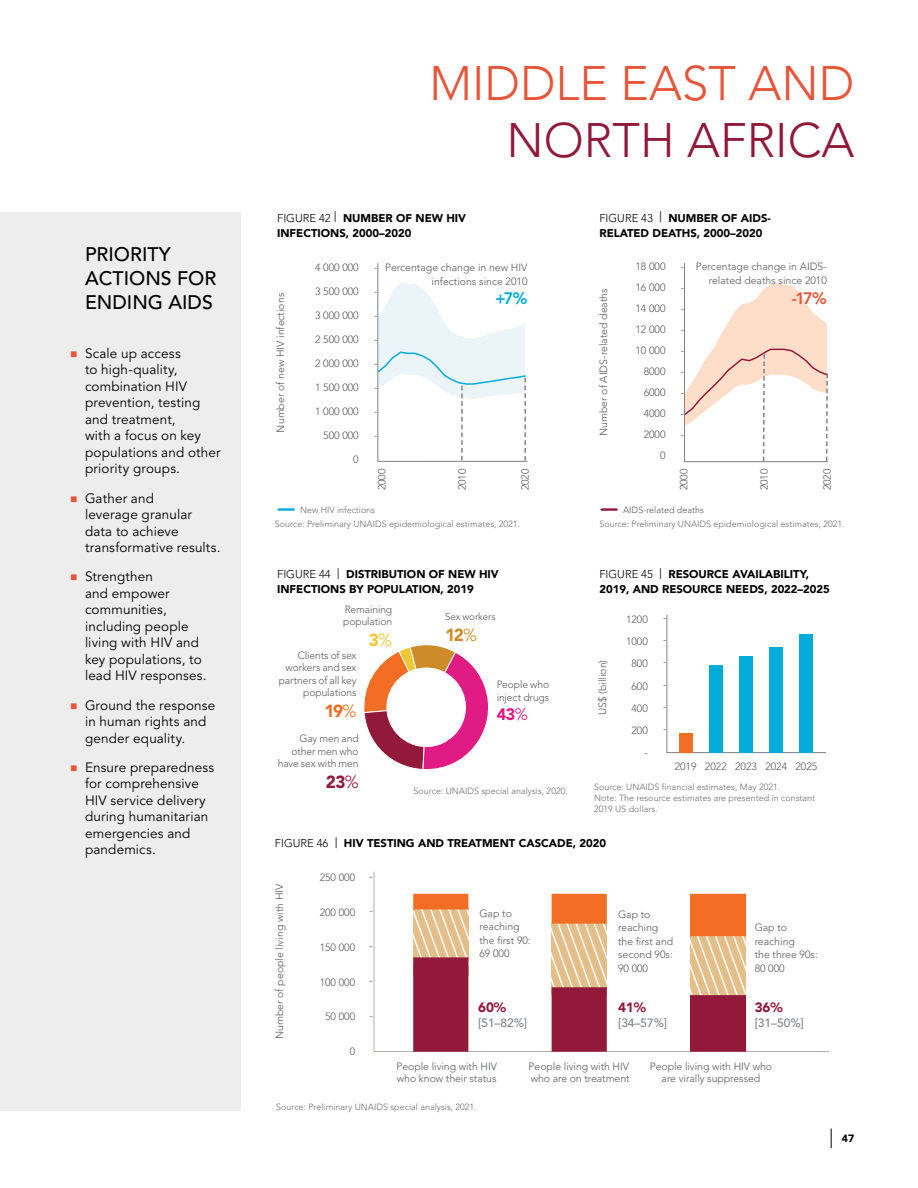
<style>
.page{position:relative;width:918px;height:1188px;background:#fff}
.page>*{position:absolute;margin:0;border:0;box-sizing:border-box;transform-origin:0 0}
.t1{font:300 48px "Avenir LT Std";color:#e65539}
.t2{font:300 48px "Avenir LT Std";color:#901839}
.t3{font:500 19.5px/24px "Avenir LT Std";color:#000}
.t4{font:900 17.4px "Avenir LT Std";color:#cd8b2a}
.t5{font:900 17.4px "Avenir LT Std";color:#91193a}
.t6{font:900 17.4px "Avenir LT Std";color:#f36e25}
.t7{font:900 17.4px "Avenir LT Std";color:#efc635}
.t8{font:800 16.5px "Avenir LT Std";color:#e65539}
.t9{font:800 16.5px "Avenir LT Std";color:#01add8}
.t10{font:900 16.5px "Avenir LT Std";color:#e01a85}
.t11{font:13.5px/16.5px "Avenir LT Std";letter-spacing:.01em;color:#000}
.t12{font:900 13.5px "Avenir LT";color:#901839}
.t13{font:500 12px "Avenir LT Std";letter-spacing:-.005em;color:#808285}
.t14{font:900 11.25px/15px "Avenir LT";color:#000}
.t15{font:300 10.5px/21px "Avenir LT Std";color:#58595b}
.t16{font:900 10.5px "Avenir LT Std";color:#000}
.t17{font:300 9.9px "Avenir LT Std";letter-spacing:-.005em;color:#58595b}
.t18{font:300 9px/10.8px "Avenir LT Std";color:#6d6e71}
.t19{font:300 9px "Avenir LT Std";color:#58595b}
.s1{font-family:"Avenir LT Std";font-weight:300}
.s2{font-family:"Ubuntu";font-weight:300}
.s3{font-weight:300}
</style>
<div class="page">
<svg style="left:831px;top:1129px;width:1px;height:19px"></svg>
<div style="left:0;top:213px;width:241px;height:898px;background:#ededee"></div>
<svg style="left:377px;top:263px;width:151px;height:199px"></svg>
<hr style="left:279px;top:508px;width:15px;height:3px;background:#01add8">
<hr style="left:602px;top:508px;width:15px;height:3px;background:#91193a">
<svg style="left:684px;top:263px;width:144px;height:200px"></svg>
<svg style="left:363px;top:644px;width:126px;height:126px"></svg>
<div style="left:387px;top:668px;width:78px;height:79px;background:#fff;border-radius:50%"></div>
<div style="left:387px;top:668px;width:79px;height:79px;border:1px solid #fff;border-radius:50%"></div>
<svg style="left:667px;top:614px;width:159px;height:139px"></svg>
<div style="left:679px;top:733px;width:13px;height:20px;background:#f36e25"></div>
<div style="left:709px;top:665px;width:13px;height:88px;background:#01add8"></div>
<div style="left:740px;top:656px;width:13px;height:97px;background:#01add8"></div>
<div style="left:770px;top:648px;width:13px;height:105px;background:#01add8"></div>
<div style="left:800px;top:635px;width:13px;height:118px;background:#01add8"></div>
<svg style="left:379px;top:893px;width:394px;height:159px"></svg>
<h2 class="t3" style="left:85px;top:243px;width:133px">PRIORITY<br>ACTIONS FOR<br>ENDING AIDS</h2>
<p class="t11" style="left:85px;top:345px;width:137px">Scale up access<br>to high-quality, combination HIV prevention, testing and treatment,<br>with a focus on key populations and other priority groups.</p>
<p class="t11" style="left:85px;top:490px;width:137px">Gather and<br>leverage granular data to achieve transformative results.</p>
<p class="t11" style="left:85px;top:569px;width:123px">Strengthen<br>and empower communities, including people living with HIV and key populations, to lead HIV responses.</p>
<p class="t11" style="left:85px;top:697px;width:132px">Ground the response in human rights and gender equality.</p>
<p class="t11" style="left:85px;top:759px;width:131px">Ensure preparedness for comprehensive<br>HIV service delivery during humanitarian emergencies and pandemics.</p>
<h1 class="t1" style="left:429px;top:55px;width:427px">MIDDLE EAST AND</h1>
<h1 class="t2" style="left:506px;top:112px;width:349px">NORTH AFRICA</h1>
<p class="t14" style="left:277px;top:210px;width:191px"><span class="s1">FIGURE 42</span> <span class="s2">|</span> NUMBER OF NEW HIV<br>INFECTIONS, 2000–2020</p>
<p class="t14" style="left:599px;top:210px;width:173px"><span class="s1">FIGURE 43</span> <span class="s2">|</span> NUMBER OF AIDS-<br>RELATED DEATHS, 2000–2020</p>
<p class="t15" style="left:385px;top:261px;width:144px;line-height:13.5px;text-align:right">Percentage change in new HIV infections since 2010</p>
<h3 class="t9" style="left:495px;top:289px;width:34px">+7%</h3>
<p class="t15" style="left:315px;top:257px;width:45px">4 000 000</p>
<p class="t15" style="left:315px;top:281px;width:45px">3 500 000</p>
<p class="t15" style="left:315px;top:305px;width:45px">3 000 000</p>
<p class="t15" style="left:315px;top:329px;width:45px">2 500 000</p>
<p class="t15" style="left:315px;top:353px;width:45px">2 000 000</p>
<p class="t15" style="left:315px;top:377px;width:45px">1 500 000</p>
<p class="t15" style="left:315px;top:401px;width:45px">1 000 000</p>
<p class="t15" style="left:323px;top:425px;width:37px">500 000</p>
<p class="t15" style="left:353px;top:449px;width:7px">0</p>
<p class="t15" style="left:374px;top:257px;width:5px">-</p>
<p class="t15" style="left:374px;top:281px;width:5px">-</p>
<p class="t15" style="left:374px;top:305px;width:5px">-</p>
<p class="t15" style="left:374px;top:329px;width:5px">-</p>
<p class="t15" style="left:374px;top:353px;width:5px">-</p>
<p class="t15" style="left:374px;top:377px;width:5px">-</p>
<p class="t15" style="left:374px;top:401px;width:5px">-</p>
<p class="t15" style="left:374px;top:425px;width:5px">-</p>
<p class="t15" style="left:270px;top:433px;width:141px;rotate:-90deg">Number of new HIV infections</p>
<p class="t15" style="left:593px;top:436px;width:149px;rotate:-90deg">Number of AIDS-related deaths</p>
<p class="t15" style="left:635px;top:256px;width:32px;text-align:right">18 000<br>16 000<br>14 000<br>12 000<br>10 000<br>8000<br>6000<br>4000<br>2000<br>0</p>
<p class="t15" style="left:681px;top:255px;width:5px;text-align:justify">- - - - - - - - -</p>
<p class="t15" style="left:696px;top:260px;width:133px;line-height:13.5px;text-align:right">Percentage change in AIDS&shy;related deaths since 2010</p>
<h3 class="t8" style="left:792px;top:288px;width:36px">-17%</h3>
<p class="t15" style="left:371px;top:490px;width:23px;rotate:-90deg">2000</p>
<p class="t15" style="left:452px;top:490px;width:23px;rotate:-90deg">2010</p>
<p class="t15" style="left:515px;top:490px;width:23px;rotate:-90deg">2020</p>
<p class="t15" style="left:673px;top:490px;width:23px;rotate:-90deg">2000</p>
<p class="t15" style="left:754px;top:490px;width:23px;rotate:-90deg">2010</p>
<p class="t15" style="left:817px;top:490px;width:23px;rotate:-90deg">2020</p>
<p class="t18" style="left:300px;top:505px;width:76px">New HIV infections</p>
<p class="t19" style="left:623px;top:505px;width:82px">AIDS-related deaths</p>
<p class="t18" style="left:275px;top:519px;width:247px">Source: Preliminary UNAIDS epidemiological estimates, 2021.</p>
<p class="t18" style="left:599px;top:519px;width:247px">Source: Preliminary UNAIDS epidemiological estimates, 2021.</p>
<p class="t14" style="left:277px;top:567px;width:223px"><span class="s1">FIGURE 44</span> <span class="s2">|</span> DISTRIBUTION OF NEW HIV<br>INFECTIONS BY POPULATION, 2019</p>
<p class="t14" style="left:599px;top:567px;width:232px"><span class="s1">FIGURE 45</span> <span class="s2">|</span> RESOURCE AVAILABILITY,<br>2019, AND RESOURCE NEEDS, 2022–2025</p>
<p class="t15" style="left:343px;top:603px;width:51px;line-height:12.6px">Remaining population</p>
<h3 class="t7" style="left:369px;top:630px;width:25px">3<span class="s3">%</span></h3>
<p class="t15" style="left:279px;top:649px;width:79px;line-height:12.6px;text-align:right">Clients of sex workers and sex partners of all key populations</p>
<h3 class="t6" style="left:324px;top:701px;width:34px">19<span class="s3">%</span></h3>
<p class="t15" style="left:278px;top:732px;width:82px;line-height:12.6px;text-align:right">Gay men and other men who have sex with men</p>
<h3 class="t5" style="left:326px;top:772px;width:34px">23<span class="s3">%</span></h3>
<p class="t17" style="left:445px;top:611px;width:52px">Sex workers</p>
<h3 class="t4" style="left:445px;top:625px;width:34px">12<span class="s3">%</span></h3>
<p class="t15" style="left:497px;top:678px;width:54px;line-height:12.6px">People who inject drugs</p>
<h3 class="t10" style="left:497px;top:705px;width:33px">43<span class="s3">%</span></h3>
<p class="t18" style="left:414px;top:786px;width:156px">Source: UNAIDS special analysis, 2020.</p>
<p class="t15" style="left:592px;top:715px;width:57px;rotate:-90deg">US$ (billion)</p>
<p class="t15" style="left:626px;top:608px;width:23px;line-height:22.2px;text-align:right">1200<br>1000<br>800<br>600<br>400<br>200 -</p>
<p class="t15" style="left:663px;top:606px;width:5px;line-height:22.2px;text-align:justify">- - - - - -</p>
<p class="t15" style="left:675px;top:756px;width:144px">2019 2022 2023 2024 2025</p>
<p class="t18" style="left:594px;top:782px;width:223px">Source: UNAIDS financial estimates, May 2021.<br>Note: The resource estimates are presented in constant<br>2019 US dollars.</p>
<p class="t14" style="left:275px;top:836px;width:333px"><span class="s1">FIGURE 46</span> <span class="s2">|</span> HIV TESTING AND TREATMENT CASCADE, 2020</p>
<p class="t15" style="left:320px;top:867px;width:37px">250 000</p>
<p class="t15" style="left:320px;top:902px;width:37px">200 000</p>
<p class="t15" style="left:320px;top:937px;width:37px">150 000</p>
<p class="t15" style="left:320px;top:971px;width:37px">100 000</p>
<p class="t15" style="left:325px;top:1006px;width:32px">50 000</p>
<p class="t15" style="left:350px;top:1041px;width:7px">0</p>
<p class="t15" style="left:370px;top:866px;width:5px">-</p>
<p class="t15" style="left:370px;top:900px;width:5px">-</p>
<p class="t15" style="left:370px;top:935px;width:5px">-</p>
<p class="t15" style="left:370px;top:970px;width:5px">-</p>
<p class="t15" style="left:370px;top:1005px;width:5px">-</p>
<p class="t15" style="left:269px;top:1039px;width:157px;rotate:-90deg">Number of people living with HIV</p>
<p class="t15" style="left:479px;top:906px;width:53px;line-height:13.5px">Gap to reaching the first 90:<br>69 000</p>
<p class="t12" style="left:478px;top:1000px;width:30px">60%</p>
<p class="t13" style="left:478px;top:1016px;width:51px">[51–82%]</p>
<p class="t15" style="left:618px;top:907px;width:57px;line-height:13.5px">Gap to reaching the first and second 90s:<br>90 000</p>
<p class="t12" style="left:618px;top:1000px;width:30px">41%</p>
<p class="t13" style="left:618px;top:1016px;width:51px">[34–57%]</p>
<p class="t15" style="left:755px;top:921px;width:65px;line-height:13.5px">Gap to reaching<br>the three 90s:<br>80 000</p>
<p class="t12" style="left:755px;top:1000px;width:30px">36%</p>
<p class="t13" style="left:755px;top:1016px;width:51px">[31–50%]</p>
<p class="t15" style="left:397px;top:1061px;width:102px;line-height:12px">People living with HIV who know their status</p>
<p class="t15" style="left:529px;top:1061px;width:103px;line-height:12px">People living with HIV who are on treatment</p>
<p class="t15" style="left:650px;top:1061px;width:124px;line-height:12px;text-align:center">People living with HIV who are virally suppressed</p>
<p class="t18" style="left:276px;top:1101px;width:202px">Source: Preliminary UNAIDS special analysis, 2021.</p>
<p class="t16" style="left:842px;top:1132px;width:14px">47</p>
</div>
